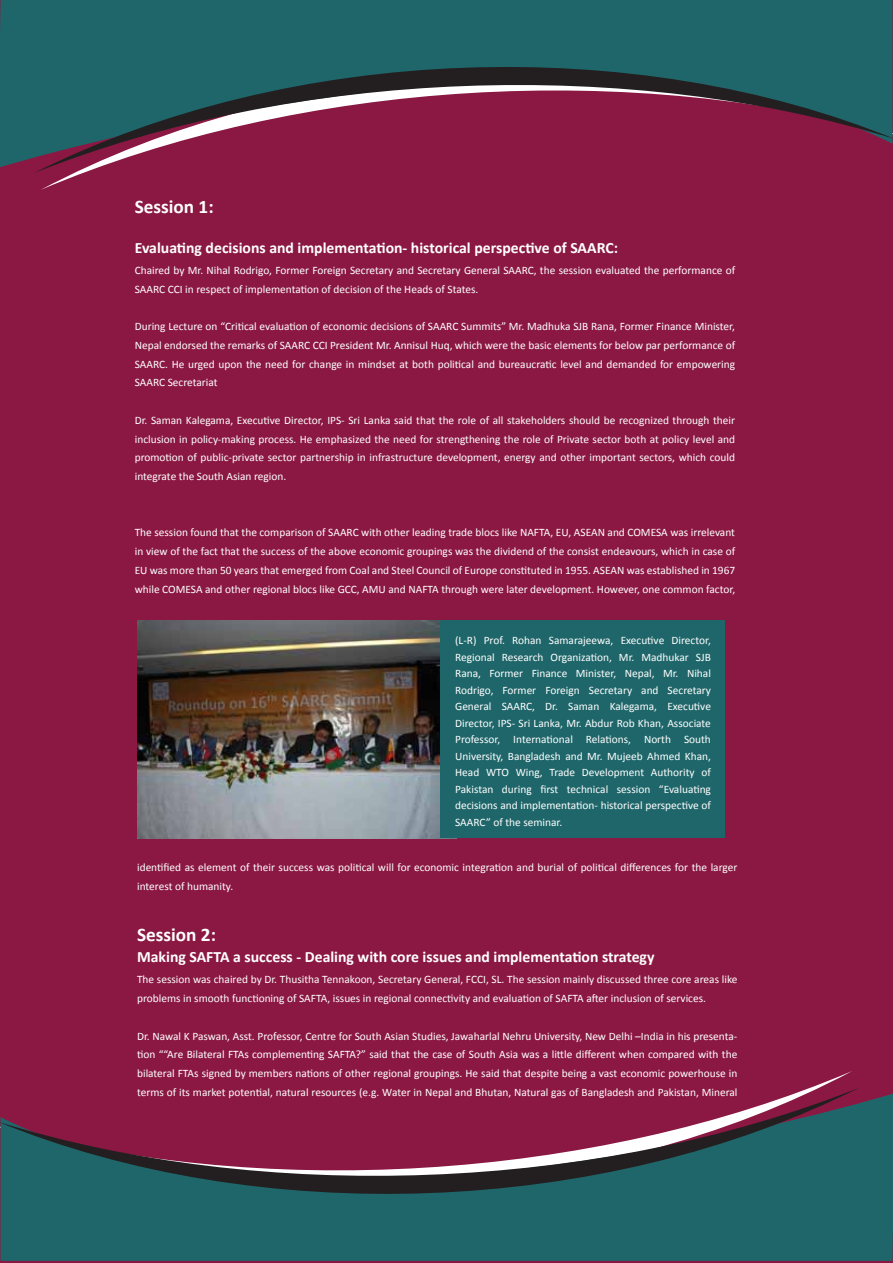
<style>
.page{position:relative;width:893px;height:1263px;background:#fff}
.page>*{position:absolute;margin:0;border:0;box-sizing:border-box;transform-origin:0 0}
.t1{font:700 19.2px "Calibri";color:#fff}
.t2{font:700 15.75px "Calibri";color:#fff}
.t3{font:11.4px/18.8px "Calibri";color:#fff;text-align:justify}
</style>
<div class="page">
<div style="left:1px;top:0;width:892px;height:1263px;background:#8b1843"></div>
<div style="left:0;top:0;width:892px;height:168px;background:#1f666a"></div>
<svg style="left:34px;top:33px;width:859px;height:140px"></svg>
<div style="left:1px;top:1093px;width:892px;height:168px;background:#1f666a"></div>
<svg style="left:0;top:1088px;width:859px;height:140px"></svg>
<img style="left:138px;top:620px;width:302px;height:218px">
<div style="left:440px;top:620px;width:284px;height:218px;background:#1f666a"></div>
<h1 class="t1" style="left:135px;top:195px;width:80px">Session 1:</h1>
<h2 class="t2" style="left:135px;top:237px;width:485px">Evaluating decisions and implementation- historical perspective of SAARC:</h2>
<p class="t3" style="left:135px;top:260px;width:602px">Chaired by Mr. Nihal Rodrigo, Former Foreign Secretary and Secretary General SAARC, the session evaluated the performance of<br>SAARC CCI in respect of implementation of decision of the Heads of States.</p>
<p class="t3" style="left:135px;top:316px;width:602px">During Lecture on “Critical evaluation of economic decisions of SAARC Summits” Mr. Madhuka SJB Rana, Former Finance Minister, Nepal endorsed the remarks of SAARC CCI President Mr. Annisul Huq, which were the basic elements for below par performance of SAARC. He urged upon the need for change in mindset at both political and bureaucratic level and demanded for empowering SAARC Secretariat</p>
<p class="t3" style="left:135px;top:410px;width:602px">Dr. Saman Kalegama, Executive Director, IPS- Sri Lanka said that the role of all stakeholders should be recognized through their inclusion in policy-making process. He emphasized the need for strengthening the role of Private sector both at policy level and promotion of public-private sector partnership in infrastructure development, energy and other important sectors, which could integrate the South Asian region.</p>
<p class="t3" style="left:135px;top:523px;width:602px">The session found that the comparison of SAARC with other leading trade blocs like NAFTA, EU, ASEAN and COMESA was irrelevant in view of the fact that the success of the above economic groupings was the dividend of the consist endeavours, which in case of EU was more than 50 years that emerged from Coal and Steel Council of Europe constituted in 1955. ASEAN was established in 1967 while COMESA and other regional blocs like GCC, AMU and NAFTA through were later development. However, one common factor,</p>
<p class="t3" style="left:455px;top:632px;width:257px;line-height:16.5px">(L-R) Prof. Rohan Samarajeewa, Executive Director, Regional Research Organization, Mr. Madhukar SJB Rana, Former Finance Minister, Nepal, Mr. Nihal Rodrigo, Former Foreign Secretary and Secretary General SAARC, Dr. Saman Kalegama, Executive Director, IPS- Sri Lanka, Mr. Abdur Rob Khan, Associate Professor, International Relations, North South University, Bangladesh and Mr. Mujeeb Ahmed Khan, Head WTO Wing, Trade Development Authority of Pakistan during first technical session “Evaluating decisions and implementation- historical perspective of SAARC” of the seminar.</p>
<p class="t3" style="left:137px;top:857px;width:602px">identified as element of their success was political will for economic integration and burial of political differences for the larger interest of humanity.</p>
<h1 class="t1" style="left:137px;top:923px;width:80px">Session 2:</h1>
<h2 class="t2" style="left:137px;top:947px;width:519px">Making SAFTA a success - Dealing with core issues and implementation strategy</h2>
<p class="t3" style="left:137px;top:970px;width:602px">The session was chaired by Dr. Thusitha Tennakoon, Secretary General, FCCI, SL. The session mainly discussed three core areas like problems in smooth functioning of SAFTA, issues in regional connectivity and evaluation of SAFTA after inclusion of services.</p>
<p class="t3" style="left:137px;top:1026px;width:602px">Dr. Nawal K Paswan, Asst. Professor, Centre for South Asian Studies, Jawaharlal Nehru University, New Delhi –India in his presenta&shy;tion ““Are Bilateral FTAs complementing SAFTA?” said that the case of South Asia was a little different when compared with the bilateral FTAs signed by members nations of other regional groupings. He said that despite being a vast economic powerhouse in terms of its market potential, natural resources (e.g. Water in Nepal and Bhutan, Natural gas of Bangladesh and Pakistan, Mineral</p>
</div>
